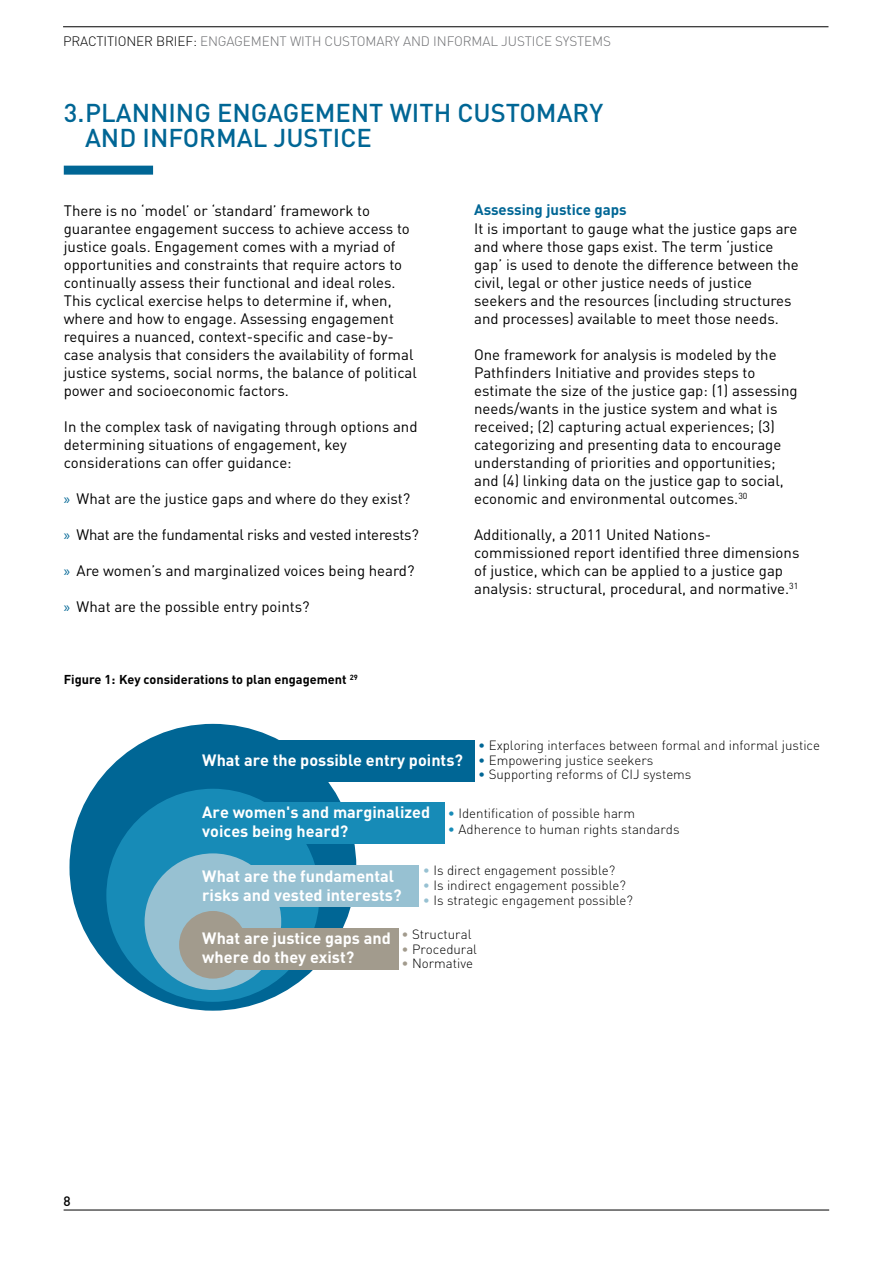
<style>
.page{position:relative;width:893px;height:1263px;background:#fff}
.page>*{position:absolute;margin:0;border:0;box-sizing:border-box;transform-origin:0 0}
.t1{font:500 25.5px "DIN";color:#006695}
.t2{font:700 16.2px/19.2px "DIN";color:#fff}
.t3{font:15px/18px "DIN";color:#000}
.t4{font:700 15px "DIN";color:#006695}
.t5{font:300 13.5px "DIN";letter-spacing:-.01em;color:#6d6e71}
.t6{font:300 13.5px "DIN";letter-spacing:-.01em;color:#000}
.t7{font:500 13.5px "DIN";color:#000}
.t8{font:300 13.2px "DIN";color:#000}
.t9{font:700 12.75px "DIN";color:#000}
.s1{color:#6d6e71}
.s2{font-family:"Myriad Pro";color:#006695}
.s3{color:#006695}
.s4{color:#178bb7}
.s5{color:#97c1d2}
.s6{color:#a29b8d}
</style>
<div class="page">
<hr style="left:63px;top:26px;width:765px;height:1px;background:#000">
<hr style="left:64px;top:1209px;width:765px;height:1px;background:#000">
<div style="left:64px;top:166px;width:89px;height:9px;background:#006695"></div>
<div style="left:69px;top:724px;width:287px;height:287px;background:#006695;border-radius:50%"></div>
<div style="left:196px;top:740px;width:278px;height:42px;background:#006695"></div>
<div style="left:106px;top:789px;width:213px;height:213px;background:#178bb7;border-radius:50%"></div>
<div style="left:145px;top:853px;width:136px;height:137px;background:#97c1d2;border-radius:50%"></div>
<div style="left:179px;top:911px;width:68px;height:67px;background:#a29b8d;border-radius:50%"></div>
<div style="left:199px;top:928px;width:199px;height:42px;background:#a29b8d"></div>
<div style="left:199px;top:865px;width:220px;height:41px;background:#97c1d2"></div>
<div style="left:199px;top:802px;width:246px;height:42px;background:#178bb7"></div>
<p class="t6" style="left:63px;top:33px;width:208px">PRACTITIONER BRIEF: <span class="s1">Engagement</span></p>
<p class="t5" style="left:290px;top:33px;width:156px">with Custo mary an d Infor</p>
<p class="t5" style="left:471px;top:33px;width:61px">mal Justice</p>
<p class="t5" style="left:555px;top:33px;width:57px">Syste ms</p>
<h1 class="t1" style="left:64px;top:96px;width:69px">3.PLANNIN</h1>
<h1 class="t1" style="left:194px;top:96px;width:158px">G ENGAGEMENT</h1>
<h1 class="t1" style="left:390px;top:96px;width:84px">WITH CUSTO</h1>
<h1 class="t1" style="left:536px;top:96px;width:69px">MARY</h1>
<h1 class="t1" style="left:85px;top:122px;width:18px">AND</h1>
<h1 class="t1" style="left:142px;top:122px;width:16px">INFOR</h1>
<h1 class="t1" style="left:216px;top:122px;width:85px">MAL JUSTICE</h1>
<p class="t3" style="left:64px;top:201px;width:355px">There is no ‘model’ or ‘standard’ framework to guarantee engagement success to achieve access to justice goals. Engagement comes with a myriad of opportunities and constraints that require actors to continually assess their functional and ideal roles.<br>This cyclical exercise helps to determine if, when, where and how to engage. Assessing engagement requires a nuanced, context-specific and case-by&shy;case analysis that considers the availability of formal justice systems, social norms, the balance of political power and socioeconomic factors.</p>
<p class="t3" style="left:64px;top:417px;width:355px">In the complex task of navigating through options and determining situations of engagement, key considerations can offer guidance:</p>
<p class="t3" style="left:64px;top:489px;width:348px"><span class="s2">»</span> What are the justice gaps and where do they exist?</p>
<p class="t3" style="left:64px;top:525px;width:357px"><span class="s2">»</span> What are the fundamental risks and vested interests?</p>
<p class="t3" style="left:64px;top:561px;width:352px"><span class="s2">»</span> Are women’s and marginalized voices being heard?</p>
<p class="t3" style="left:64px;top:597px;width:247px"><span class="s2">»</span> What are the possible entry points?</p>
<p class="t9" style="left:64px;top:671px;width:295px">Figure 1: Key considerations to plan engagement <sup>29</sup></p>
<p class="t4" style="left:474px;top:200px;width:154px">Assessing justice gaps</p>
<p class="t3" style="left:474px;top:219px;width:326px">It is important to gauge what the justice gaps are and where those gaps exist. The term ‘justice gap’ is used to denote the difference between the civil, legal or other justice needs of justice seekers and the resources (including structures and processes) available to meet those needs.</p>
<p class="t3" style="left:474px;top:345px;width:325px">One framework for analysis is modeled by the Pathfinders Initiative and provides steps to estimate the size of the justice gap: (1) assessing needs/wants in the justice system and what is received; (2) capturing actual experiences; (3) categorizing and presenting data to encourage understanding of priorities and opportunities; and (4) linking data on the justice gap to social, economic and environmental outcomes.<sup>30</sup></p>
<p class="t3" style="left:474px;top:525px;width:327px">Additionally, a 2011 United Nations&shy;commissioned report identified three dimensions of justice, which can be applied to a justice gap analysis: structural, procedural, and normative.<sup>31</sup></p>
<p class="t7" style="left:64px;top:1192px;width:9px">8</p>
<p class="t8" style="left:478px;top:737px;width:343px"><span class="s3">•</span> Exploring interfaces between formal and informal justice</p>
<p class="t8" style="left:478px;top:752px;width:177px"><span class="s3">•</span> Empowering justice seekers</p>
<p class="t8" style="left:478px;top:766px;width:215px"><span class="s3">•</span> Supporting reforms of CIJ systems</p>
<p class="t8" style="left:448px;top:805px;width:189px"><span class="s4">•</span> Identification of possible harm</p>
<p class="t8" style="left:448px;top:821px;width:233px"><span class="s4">•</span> Adherence to human rights standards</p>
<p class="t8" style="left:423px;top:862px;width:194px"><span class="s5">•</span> Is direct engagement possible?</p>
<p class="t8" style="left:423px;top:877px;width:205px"><span class="s5">•</span> Is indirect engagement possible?</p>
<p class="t8" style="left:423px;top:892px;width:212px"><span class="s5">•</span> Is strategic engagement possible?</p>
<p class="t8" style="left:401px;top:926px;width:72px"><span class="s6">•</span> Structural</p>
<p class="t8" style="left:401px;top:941px;width:77px"><span class="s6">•</span> Procedural</p>
<p class="t8" style="left:401px;top:955px;width:73px"><span class="s6">•</span> Normative</p>
<p class="t2" style="left:202px;top:750px;width:262px">What are the possible entry points?</p>
<p class="t2" style="left:202px;top:801px;width:229px">Are women's and marginalized voices being heard?</p>
<p class="t2" style="left:202px;top:865px;width:201px">What are the fundamental risks and vested interests?</p>
<p class="t2" style="left:202px;top:928px;width:190px">What are justice gaps and where do they exist?</p>
</div>
